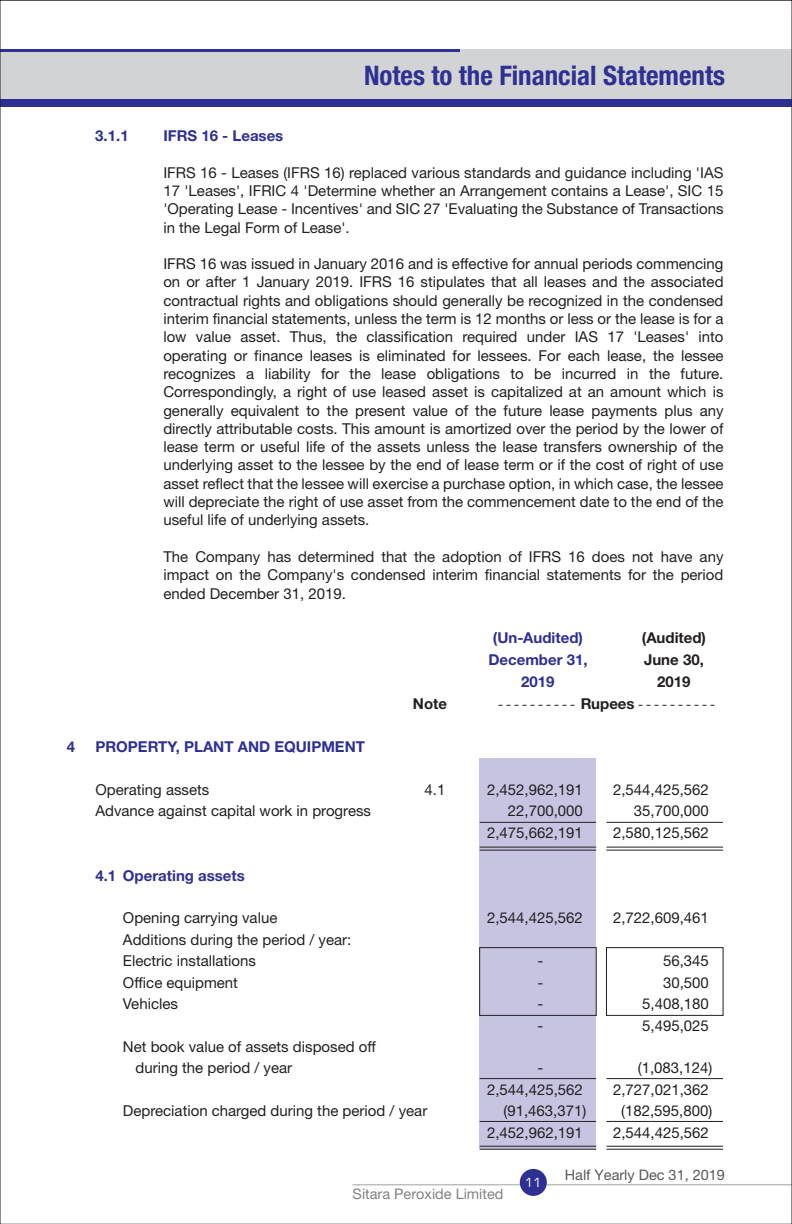
<style>
.page{position:relative;width:792px;height:1224px;background:#fff}
.page>*{position:absolute;margin:0;border:0;box-sizing:border-box;transform-origin:0 0}
.t1{font:700 condensed 27px "Helvetica Neue";color:#2e3092}
.t2{font:15px/18.2px "Helvetica Neue";color:#231f20;text-align:justify}
.t3{font:700 15px "Helvetica Neue";color:#2e3092}
.t4{font:700 15px "Helvetica Neue";color:#231f20}
.t5{font:14.4px "Helvetica Neue";color:#808285}
.t6{font:14.4px "Helvetica Neue";color:#58595b}
.t7{font:13.6px "Eurostile";color:#fff}
</style>
<div class="page">
<div style="left:0;top:49px;width:792px;height:57px;background:#d1d3d4"></div>
<hr style="left:0;top:49px;width:460px;height:3px;background:#2e3092">
<div style="left:0;top:99px;width:792px;height:7px;background:#2e3092"></div>
<hr style="left:353px;top:1184px;width:439px;height:1px;background:#bcbec0">
<div style="left:520px;top:1169px;width:27px;height:27px;background:#2e3092;border-radius:50%"></div>
<div style="left:480px;top:759px;width:116px;height:390px;background:#c7c4e2"></div>
<svg style="left:638px;top:705px;width:77px;height:1px"></svg>
<svg style="left:499px;top:705px;width:76px;height:1px"></svg>
<hr style="left:480px;top:1078px;width:116px;height:1px;background:#231f20">
<hr style="left:606px;top:1078px;width:117px;height:1px;background:#231f20">
<hr style="left:480px;top:1121px;width:116px;height:1px;background:#231f20">
<hr style="left:606px;top:1121px;width:117px;height:1px;background:#231f20">
<hr style="left:480px;top:1146px;width:116px;height:1px;background:#231f20">
<hr style="left:606px;top:1146px;width:117px;height:1px;background:#231f20">
<hr style="left:480px;top:1149px;width:116px;height:1px;background:#231f20">
<hr style="left:606px;top:1149px;width:117px;height:1px;background:#231f20">
<hr style="left:480px;top:822px;width:116px;height:1px;background:#231f20">
<hr style="left:606px;top:822px;width:117px;height:1px;background:#231f20">
<hr style="left:480px;top:847px;width:116px;height:1px;background:#231f20">
<hr style="left:606px;top:847px;width:117px;height:1px;background:#231f20">
<hr style="left:480px;top:850px;width:116px;height:1px;background:#231f20">
<hr style="left:606px;top:850px;width:117px;height:1px;background:#231f20">
<div style="left:479px;top:947px;width:118px;height:69px;border:1px solid #231f20"></div>
<div style="left:606px;top:947px;width:117px;height:69px;border:1px solid #231f20"></div>
<h1 class="t1" style="left:364px;top:59px;width:362px">Notes to the Financial Statements</h1>
<p class="t3" style="left:95px;top:126px;width:35px">3.1.1</p>
<p class="t3" style="left:163px;top:126px;width:122px">IFRS 16 - Leases</p>
<p class="t2" style="left:163px;top:163px;width:562px">IFRS 16 - Leases (IFRS 16) replaced various standards and guidance including 'IAS 17 'Leases', IFRIC 4 'Determine whether an Arrangement contains a Lease', SIC 15 'Operating Lease - Incentives' and SIC 27 'Evaluating the Substance of Transactions in the Legal Form of Lease'.</p>
<p class="t2" style="left:163px;top:254px;width:562px">IFRS 16 was issued in January 2016 and is effective for annual periods commencing on or after 1 January 2019. IFRS 16 stipulates that all leases and the associated contractual rights and obligations should generally be recognized in the condensed interim financial statements, unless the term is 12 months or less or the lease is for a low value asset. Thus, the classification required under IAS 17 'Leases' into operating or finance leases is eliminated for lessees. For each lease, the lessee recognizes a liability for the lease obligations to be incurred in the future.<br>Correspondingly, a right of use leased asset is capitalized at an amount which is generally equivalent to the present value of the future lease payments plus any directly attributable costs. This amount is amortized over the period by the lower of lease term or useful life of the assets unless the lease transfers ownership of the underlying asset to the lessee by the end of lease term or if the cost of right of use asset reflect that the lessee will exercise a purchase option, in which case, the lessee will depreciate the right of use asset from the commencement date to the end of the useful life of underlying assets.</p>
<p class="t2" style="left:163px;top:547px;width:562px">The Company has determined that the adoption of IFRS 16 does not have any impact on the Company's condensed interim financial statements for the period ended December 31, 2019.</p>
<p class="t3" style="left:493px;top:628px;width:91px">(Un-Audited)</p>
<p class="t4" style="left:642px;top:628px;width:66px">(Audited)</p>
<p class="t3" style="left:488px;top:650px;width:101px">December 31,</p>
<p class="t4" style="left:644px;top:650px;width:61px">June 30,</p>
<p class="t3" style="left:521px;top:672px;width:35px">2019</p>
<p class="t4" style="left:657px;top:672px;width:35px">2019</p>
<p class="t4" style="left:413px;top:694px;width:36px">Note</p>
<p class="t4" style="left:581px;top:694px;width:55px">Rupees</p>
<p class="t3" style="left:67px;top:738px;width:10px">4</p>
<p class="t3" style="left:95px;top:738px;width:271px">PROPERTY, PLANT AND EQUIPMENT</p>
<p class="t2" style="left:95px;top:780px;width:115px">Operating assets</p>
<p class="t2" style="left:425px;top:780px;width:22px">4.1</p>
<p class="t2" style="left:487px;top:780px;width:97px">2,452,962,191</p>
<p class="t2" style="left:613px;top:780px;width:97px">2,544,425,562</p>
<p class="t2" style="left:95px;top:802px;width:277px">Advance against capital work in progress</p>
<p class="t2" style="left:508px;top:802px;width:77px">22,700,000</p>
<p class="t2" style="left:634px;top:802px;width:77px">35,700,000</p>
<p class="t2" style="left:487px;top:823px;width:97px">2,475,662,191</p>
<p class="t2" style="left:613px;top:823px;width:97px">2,580,125,562</p>
<p class="t3" style="left:95px;top:866px;width:151px">4.1 Operating assets</p>
<p class="t2" style="left:123px;top:909px;width:156px">Opening carrying value</p>
<p class="t2" style="left:487px;top:909px;width:97px">2,544,425,562</p>
<p class="t2" style="left:613px;top:909px;width:97px">2,722,609,461</p>
<p class="t2" style="left:123px;top:929px;width:230px;line-height:21.4px">Additions during the period / year:<br>Electric installations</p>
<p class="t2" style="left:537px;top:952px;width:7px">-</p>
<p class="t2" style="left:663px;top:952px;width:47px">56,345</p>
<p class="t2" style="left:123px;top:973px;width:117px">Office equipment</p>
<p class="t2" style="left:537px;top:973px;width:7px">-</p>
<p class="t2" style="left:663px;top:973px;width:47px">30,500</p>
<p class="t2" style="left:123px;top:994px;width:57px">Vehicles</p>
<p class="t2" style="left:537px;top:994px;width:7px">-</p>
<p class="t2" style="left:642px;top:994px;width:68px">5,408,180</p>
<p class="t2" style="left:537px;top:1016px;width:7px">-</p>
<p class="t2" style="left:642px;top:1016px;width:68px">5,495,025</p>
<p class="t2" style="left:135px;top:1036px;width:242px;line-height:21.4px;text-indent:-13px">Net book value of assets disposed off during the period / year</p>
<p class="t2" style="left:537px;top:1059px;width:7px">-</p>
<p class="t2" style="left:638px;top:1059px;width:76px">(1,083,124)</p>
<p class="t2" style="left:487px;top:1080px;width:97px">2,544,425,562</p>
<p class="t2" style="left:613px;top:1080px;width:97px">2,727,021,362</p>
<p class="t2" style="left:123px;top:1101px;width:306px">Depreciation charged during the period / year</p>
<p class="t2" style="left:503px;top:1101px;width:84px">(91,463,371)</p>
<p class="t2" style="left:621px;top:1101px;width:93px">(182,595,800)</p>
<p class="t2" style="left:487px;top:1123px;width:97px">2,452,962,191</p>
<p class="t2" style="left:613px;top:1123px;width:97px">2,544,425,562</p>
<p class="t5" style="left:353px;top:1185px;width:152px">Sitara Peroxide Limited</p>
<p class="t7" style="left:525px;top:1175px;width:18px">11</p>
<p class="t6" style="left:565px;top:1166px;width:162px">Half Yearly Dec 31, 2019</p>
</div>
